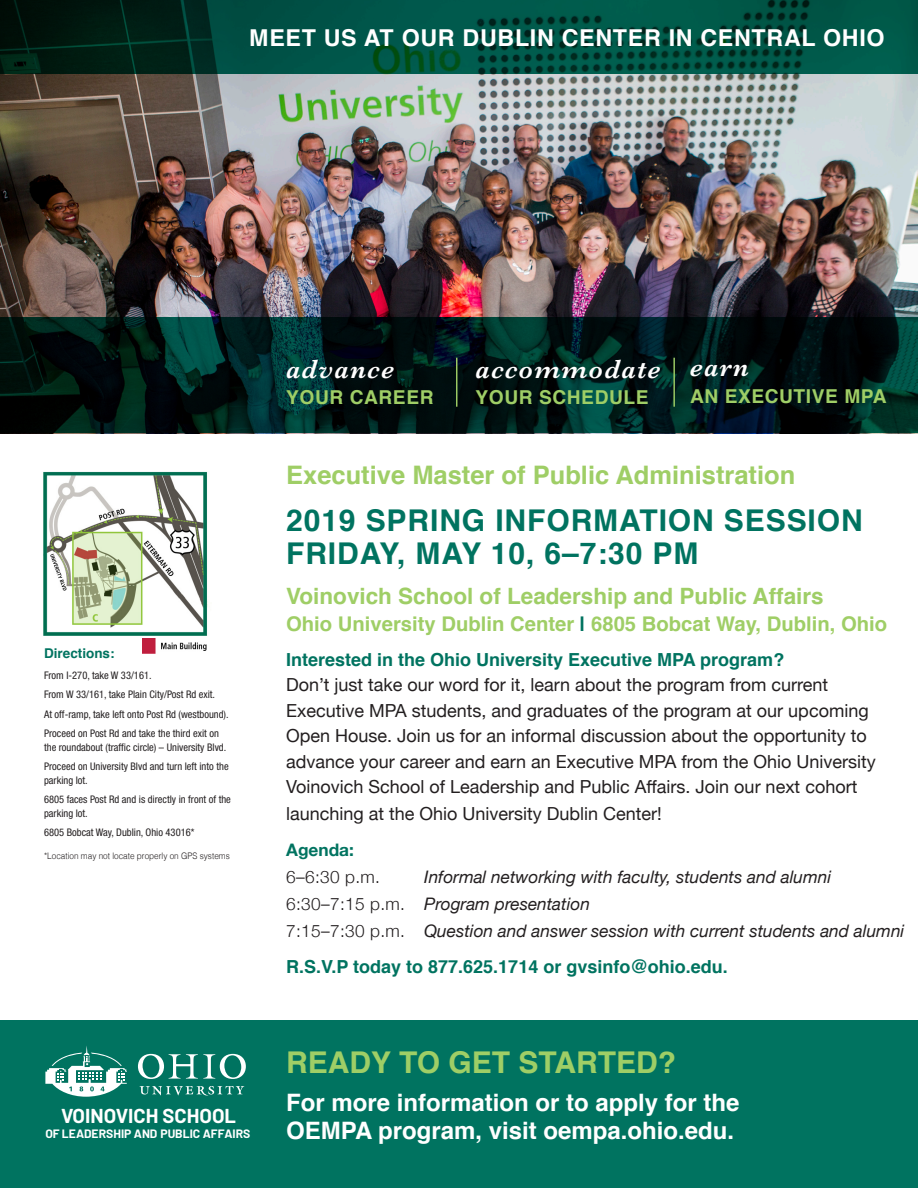
<style>
.page{position:relative;width:918px;height:1188px;background:#fff}
.page>*{position:absolute;margin:0;border:0;box-sizing:border-box;transform-origin:0 0}
.t1{font:700 30px/33px "Helvetica";letter-spacing:.03em;color:#007360}
.t2{font:700 30px "Helvetica";color:#9fce66}
.t3{font:italic 600 27.15px "Baskerville";letter-spacing:.05em;color:#fff}
.t4{font:700 25.5px "Helvetica";color:#9fce66}
.t5{font:700 24px/28.8px "Helvetica";color:#fff}
.t6{font:700 23.25px "Helvetica";letter-spacing:.03em;color:#fff}
.t7{font:700 22.5px "Helvetica";color:#9fce66}
.t8{font:700 20.25px "Helvetica";color:#9fce66}
.t9{font:700 20.25px "Barlow";color:#fff}
.t10{font:700 19.2px "Helvetica";letter-spacing:.03em;color:#9fce66}
.t11{font:18px/25.8px "Helvetica Neue";color:#231f20}
.t12{font:700 18px "Helvetica";color:#007360}
.t13{font:italic 17.25px "Helvetica Neue";color:#231f20}
.t14{font:300 17.25px "Helvetica Neue";color:#231f20}
.t15{font:700 17.25px "Helvetica Neue";color:#007360}
.t16{font:700 13.5px "Helvetica";color:#007360}
.t17{font:700 12.15px "Barlow";color:#fff}
.t18{font:condensed 10.5px/13.5px "Helvetica Neue LT Std";color:#231f20}
.t19{font:300 9px "Helvetica";color:#231f20;scale:.91 1}
.s1{color:#007360}
.s2{font-family:"Helvetica";font-weight:700;color:#007360}
.s3{font-weight:300;font-style:normal}
</style>
<div class="page">
<img style="left:0;top:74px;width:918px;height:360px">
<div style="left:0;top:1021px;width:918px;height:167px;background:#007360"></div>
<svg style="left:0;top:318px;width:918px;height:115px;background:#001a19"></svg>
<svg style="left:0;top:0;width:918px;height:74px;background:#004638"></svg>
<hr style="left:456px;top:358px;width:1px;height:49px;background:#9fce66">
<hr style="left:673px;top:358px;width:2px;height:49px;background:#9fce66">
<svg style="left:45px;top:1046px;width:82px;height:51px"></svg>
<svg style="left:140px;top:1086px;width:104px;height:10px"></svg>
<svg style="left:138px;top:1054px;width:108px;height:25px"></svg>
<img style="left:142px;top:638px;width:65px;height:16px">
<img style="left:43px;top:472px;width:165px;height:163px">
<p class="t6" style="left:249px;top:19px;width:637px">MEET US AT OUR DUBLIN CENTER IN CENTRAL OHIO</p>
<p class="t16" style="left:44px;top:642px;width:72px">Directions:</p>
<p class="t18" style="left:44px;top:668px;width:109px">From I-270, take W 33/161.</p>
<p class="t18" style="left:44px;top:688px;width:173px">From W 33/161, take Plain City/Post Rd exit.</p>
<p class="t18" style="left:44px;top:707px;width:186px">At off-ramp, take left onto Post Rd (westbound).</p>
<p class="t18" style="left:44px;top:727px;width:176px">Proceed on Post Rd and take the third exit on</p>
<p class="t18" style="left:44px;top:740px;width:184px">the roundabout (traffic circle) – University Blvd.</p>
<p class="t18" style="left:44px;top:760px;width:186px">Proceed on University Blvd and turn left into the parking lot.</p>
<p class="t18" style="left:44px;top:793px;width:188px">6805 faces Post Rd and is directly in front of the parking lot.</p>
<p class="t18" style="left:44px;top:826px;width:152px">6805 Bobcat Way, Dublin, Ohio 43016*</p>
<p class="t19" style="left:44px;top:848px;width:206px">*Location may not locate properly on GPS systems</p>
<p class="t9" style="left:61px;top:1103px;width:176px">VOINOVICH SCHOOL</p>
<p class="t17" style="left:45px;top:1126px;width:207px">OF LEADERSHIP AND PUBLIC AFFAIRS</p>
<p class="t3" style="left:286px;top:351px;width:109px">advance</p>
<p class="t10" style="left:286px;top:381px;width:149px">YOUR CAREER</p>
<p class="t3" style="left:476px;top:351px;width:186px">accommodate</p>
<p class="t10" style="left:476px;top:381px;width:174px">YOUR SCHEDULE</p>
<p class="t3" style="left:690px;top:349px;width:60px">earn</p>
<p class="t10" style="left:690px;top:381px;width:198px">AN EXECUTIVE MPA</p>
<p class="t4" style="left:286px;top:455px;width:511px">Executive Master of Public Administration</p>
<p class="t1" style="left:286px;top:504px;width:578px">2019 SPRING INFORMATION SESSION<br>FRIDAY, MAY 10, 6–7:30 PM</p>
<p class="t7" style="left:286px;top:578px;width:539px">Voinovich School of Leadership and Public Affairs</p>
<p class="t8" style="left:286px;top:608px;width:602px">Ohio University Dublin Center <span class="s1">|</span> 6805 Bobcat Way, Dublin, Ohio</p>
<p class="t11" style="left:286px;top:647px;width:591px"><span class="s2">Interested in the Ohio University Executive MPA program?<br></span>Don’t just take our word for it, learn about the program from current Executive MPA students, and graduates of the program at our upcoming Open House. Join us for an informal discussion about the opportunity to advance your career and earn an Executive MPA from the Ohio University Voinovich School of Leadership and Public Affairs. Join our next cohort launching at the Ohio University Dublin Center!</p>
<p class="t15" style="left:286px;top:837px;width:69px">Agenda:</p>
<p class="t14" style="left:286px;top:863px;width:95px">6–6:30 p.m.</p>
<p class="t13" style="left:424px;top:865px;width:409px">Informal networking with faculty, students and alumni</p>
<p class="t13" style="left:286px;top:892px;width:305px"><span class="s3">6:30–7:15 p.m.</span> Program presentation</p>
<p class="t13" style="left:286px;top:919px;width:620px"><span class="s3">7:15–7:30 p.m.</span> Question and answer session with current students and alumni</p>
<p class="t12" style="left:286px;top:952px;width:443px">R.S.V.P today to 877.625.1714 or gvsinfo@ohio.edu.</p>
<p class="t2" style="left:286px;top:1038px;width:392px">READY TO GET STARTED?</p>
<p class="t5" style="left:286px;top:1088px;width:455px">For more information or to apply for the<br>OEMPA program, visit oempa.ohio.edu.</p>
</div>
